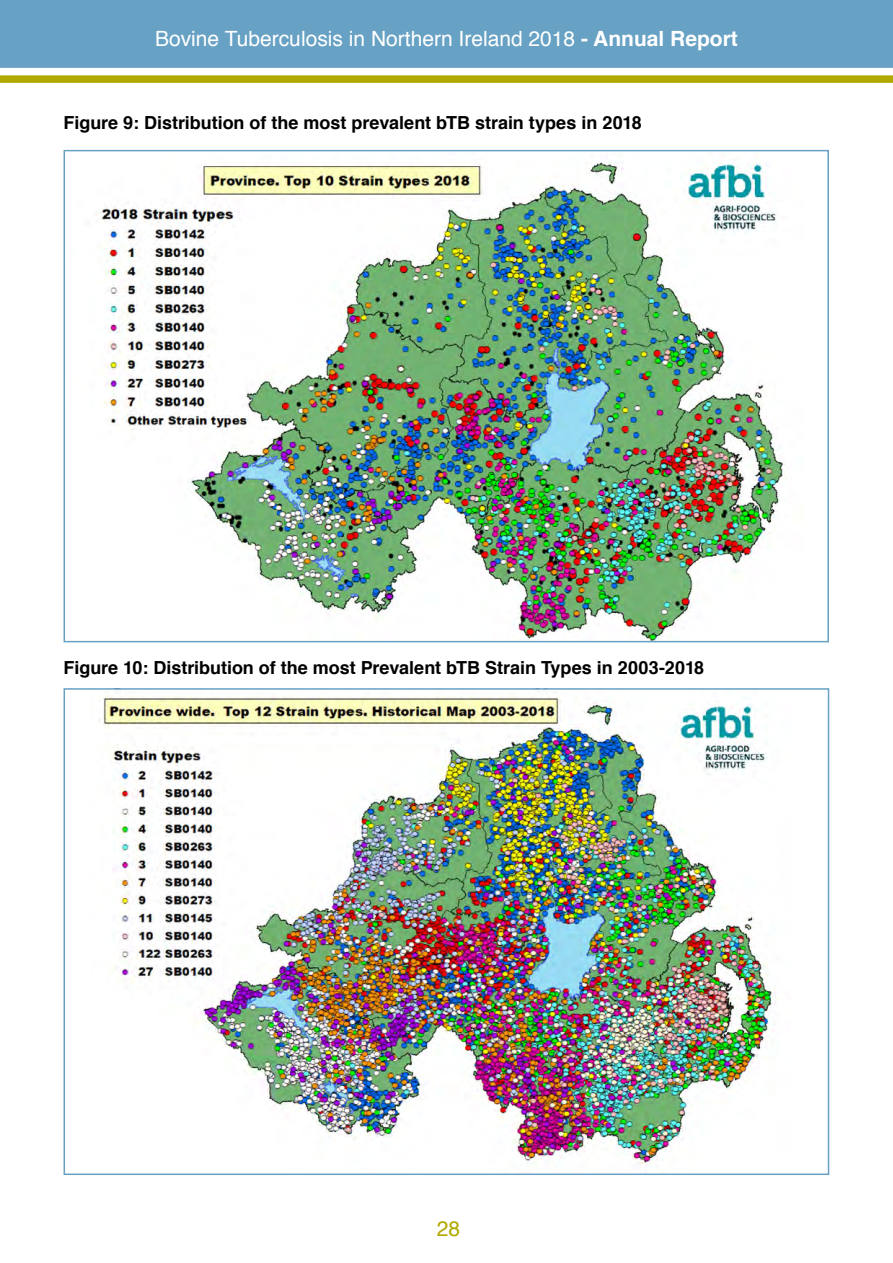
<style>
.page{position:relative;width:893px;height:1263px;background:#fff}
.page>*{position:absolute;margin:0;border:0;box-sizing:border-box;transform-origin:0 0}
.t1{font:21px "Helvetica";color:#fff}
.t2{font:21px "Helvetica";color:#b1a900}
._1_1_Body_text{font:700 18px "Helvetica";color:#000}
._1_2_Body_Header{font:700 18px "Helvetica";color:#000}
.s1{font-weight:700}
</style>
<div class="page">
<div style="left:0;top:0;width:893px;height:69px;background:#67a1c4"></div>
<div style="left:0;top:68px;width:893px;height:22px;background:#fff"></div>
<div style="left:0;top:75px;width:893px;height:8px;background:#b1a900"></div>
<img style="left:97px;top:159px;width:690px;height:480px">
<img style="left:99px;top:691px;width:680px;height:476px">
<div style="left:64px;top:688px;width:765px;height:487px;border:2px solid #67a1c4"></div>
<p class="t1" style="left:155px;top:21px;width:584px">Bovine Tuberculosis in Northern Ireland 2018 <span class="s1">- Annual Report</span></p>
<p class="_1_2_Body_Header" style="left:64px;top:108px;width:580px">Figure 9: Distribution of the most prevalent bTB strain types in 2018</p>
<p class="_1_1_Body_text" style="left:64px;top:653px;width:642px">Figure 10: Distribution of the most Prevalent bTB Strain Types in 2003-2018</p>
<p class="t2" style="left:437px;top:1211px;width:25px">28</p>
</div>
